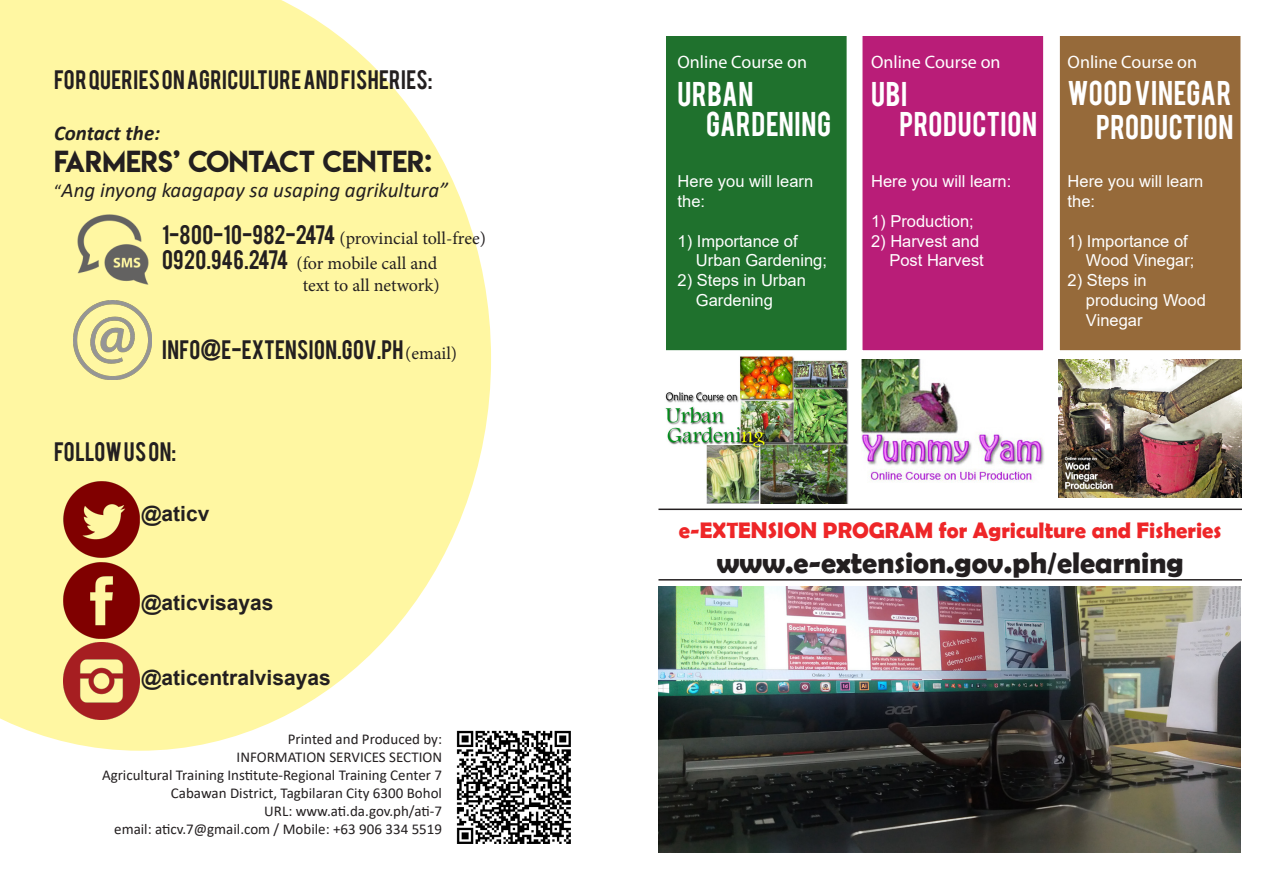
<style>
.page{position:relative;width:1263px;height:893px;background:#fff}
.page>*{position:absolute;margin:0;border:0;box-sizing:border-box;transform-origin:0 0}
.t1{font:700 30px "Berlin Sans FB Demi";color:#231f20}
.t2{font:27px "Bebas";letter-spacing:.025em;color:#fff}
.t3{font:27px "Lemon Milk";color:#231f20}
.t4{font:700 22.5px "Berlin Sans FB Demi";color:#ee2628}
.t5{font:21px "Bebas";letter-spacing:.02em;color:#231f20}
.t6{font:italic 21px "Calibri";color:#231f20}
.t7{font:700 21px "Arial";color:#231f20}
.t8{font:italic 700 21px "Calibri";color:#231f20}
.t9{font:21px "Bebas";color:#231f20}
.t10{font:18px/21.6px "Minion Pro";letter-spacing:-.005em;color:#231f20;text-align:right}
.t11{font:18px "Myriad Pro";color:#fff}
.t12{font:16.5px/19.8px "Arial";color:#fff}
.t13{font:15px "Calibri";color:#231f20}
.s1{font-style:normal;font-size:18px}
.s2{font-family:"Bebas";font-size:21px}
.s3{font-family:"Minion Pro";font-size:18px}
</style>
<div class="page">
<div style="left:664px;top:34px;width:184px;height:318px;background:#1f712d;border:2px solid #fff"></div>
<div style="left:861px;top:34px;width:184px;height:318px;background:#b91d78;border:2px solid #fff"></div>
<div style="left:1058px;top:34px;width:184px;height:318px;background:#966a3a;border:2px solid #fff"></div>
<img style="left:665px;top:356px;width:183px;height:148px">
<img style="left:861px;top:359px;width:184px;height:123px">
<img style="left:1058px;top:359px;width:184px;height:138px">
<img style="left:658px;top:586px;width:582px;height:266px">
<hr style="left:658px;top:509px;width:584px;height:1px;background:#231f20">
<hr style="left:658px;top:579px;width:584px;height:2px;background:#231f20">
<img style="left:456px;top:730px;width:115px;height:114px">
<svg style="left:0;top:0;width:491px;height:751px;fill:#fff7a2"></svg>
<img style="left:73px;top:308px;width:79px;height:71px">
<img style="left:54px;top:190px;width:117px;height:118px">
<img style="left:63px;top:563px;width:77px;height:76px">
<img style="left:63px;top:643px;width:77px;height:76px">
<img style="left:63px;top:481px;width:77px;height:77px">
<p class="t5" style="left:54px;top:65px;width:380px">FOR QUERIES ON AGRICULTURE AND FISHERIES:</p>
<p class="t8" style="left:54px;top:118px;width:108px">Contact the:</p>
<p class="t3" style="left:54px;top:142px;width:380px">FARMERS’ CONTACT CENTER:</p>
<p class="t6" style="left:54px;top:176px;width:395px"><span class="s1">“</span>Ang inyong kaagapay sa usaping agrikultura”</p>
<p class="t10" style="left:162px;top:228px;width:325px"><span class="s2">1-800-10-982-2474</span> (provincial toll-free)</p>
<p class="t10" style="left:162px;top:253px;width:279px"><span class="s2">0920.946.2474</span> (for mobile call and text to all network)</p>
<p class="t5" style="left:162px;top:335px;width:297px">INFO@E-EXTENSION.GOV.PH<span class="s3">(email)</span></p>
<p class="t9" style="left:54px;top:436px;width:124px">FOLLOW US ON:</p>
<p class="t7" style="left:141px;top:499px;width:70px">@aticv</p>
<p class="t7" style="left:141px;top:588px;width:134px">@aticvisayas</p>
<p class="t7" style="left:141px;top:663px;width:191px">@aticentralvisayas</p>
<p class="t13" style="left:288px;top:729px;width:156px">Printed and Produced by:</p>
<p class="t13" style="left:237px;top:747px;width:207px">INFORMATION SERVICES SECTION</p>
<p class="t13" style="left:102px;top:765px;width:342px">Agricultural Training Institute-Regional Training Center 7</p>
<p class="t13" style="left:171px;top:783px;width:273px">Cabawan District, Tagbilaran City 6300 Bohol</p>
<p class="t13" style="left:264px;top:801px;width:179px">URL: www.ati.da.gov.ph/ati-7</p>
<p class="t13" style="left:114px;top:819px;width:329px">email: aticv.7@gmail.com / Mobile: +63 906 334 5519</p>
<p class="t11" style="left:677px;top:51px;width:131px">Online Course on</p>
<p class="t2" style="left:677px;top:74px;width:77px">URBAN</p>
<p class="t2" style="left:706px;top:104px;width:127px">GARDENING</p>
<p class="t12" style="left:677px;top:171px;width:137px">Here you will learn the:</p>
<p class="t12" style="left:677px;top:231px;width:122px">1) Importance of</p>
<p class="t12" style="left:696px;top:251px;width:133px">Urban Gardening;</p>
<p class="t12" style="left:677px;top:270px;width:130px">2) Steps in Urban</p>
<p class="t12" style="left:696px;top:290px;width:79px">Gardening</p>
<p class="t11" style="left:871px;top:51px;width:131px">Online Course on</p>
<p class="t2" style="left:871px;top:74px;width:38px">UBI</p>
<p class="t2" style="left:899px;top:104px;width:139px">PRODUCTION</p>
<p class="t12" style="left:871px;top:171px;width:142px">Here you will learn:</p>
<p class="t12" style="left:871px;top:211px;width:104px">1) Production;</p>
<p class="t12" style="left:871px;top:231px;width:114px;text-align:right">2) Harvest and<br>Post Harvest</p>
<p class="t11" style="left:1067px;top:51px;width:131px">Online Course on</p>
<p class="t2" style="left:1067px;top:73px;width:165px">WOOD VINEGAR</p>
<p class="t2" style="left:1096px;top:107px;width:139px">PRODUCTION</p>
<p class="t12" style="left:1067px;top:171px;width:137px">Here you will learn the:</p>
<p class="t12" style="left:1086px;top:231px;width:110px;text-indent:-18px">1) Importance of<br>Wood Vinegar;</p>
<p class="t12" style="left:1086px;top:270px;width:121px;text-indent:-18px">2) Steps in producing Wood</p>
<p class="t12" style="left:1086px;top:310px;width:58px">Vinegar</p>
<p class="t4" style="left:679px;top:517px;width:544px">e-EXTENSION PROGRAM for Agriculture and Fisheries</p>
<p class="t1" style="left:717px;top:545px;width:468px">www.e-extension.gov.ph/elearning</p>
</div>
